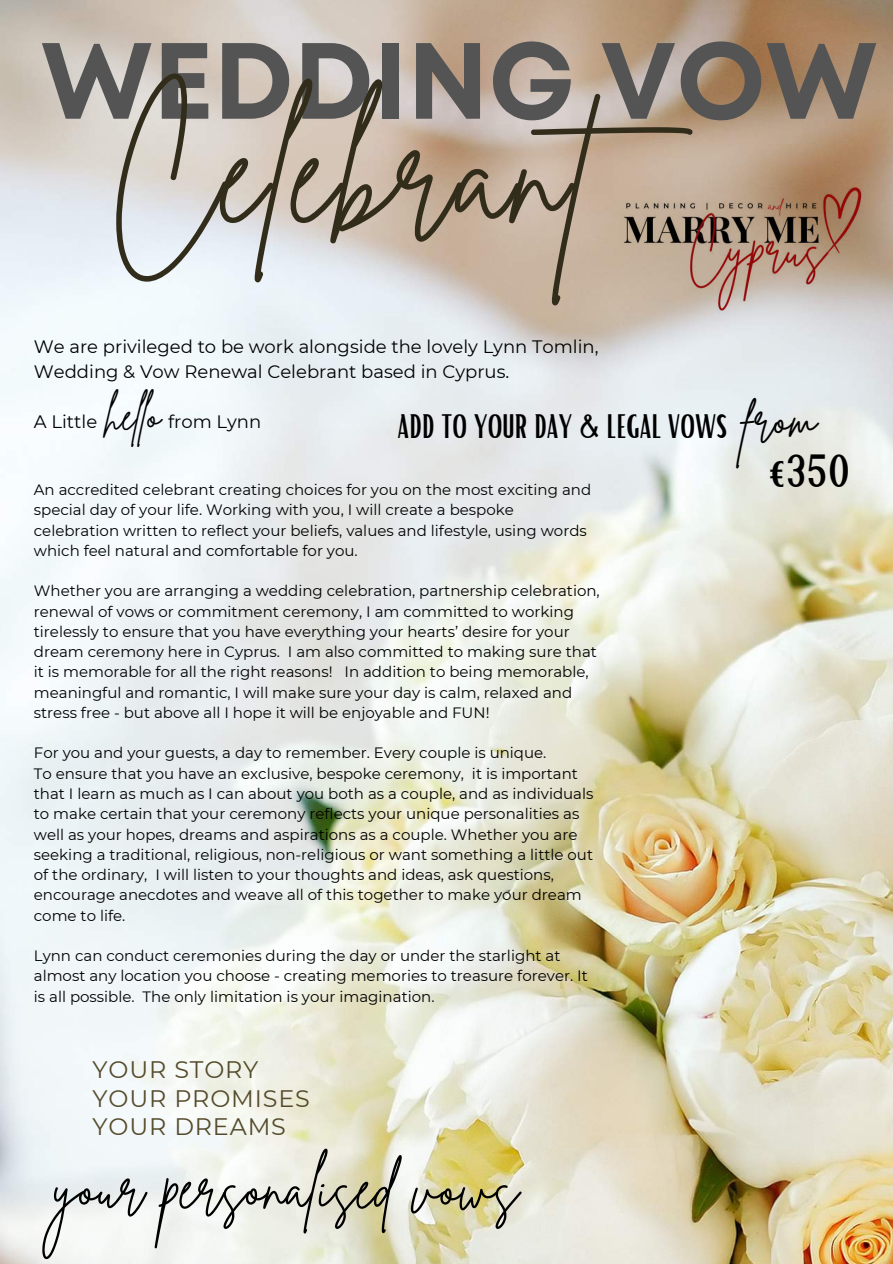
<style>
.page{position:relative;width:893px;height:1264px;background:#fff}
.page>*{position:absolute;margin:0;border:0;box-sizing:border-box;transform-origin:0 0}
.t1{font:144px "Brittany Signature";letter-spacing:.025em;color:#322c1b}
.t2{font:700 108px "Mont";color:#545454}
.t3{font:60px "Brittany Signature";color:#000}
.t4{font:49.95px "Brittany Signature";color:#000}
.t5{font:45px "Bright";color:#000}
.t6{font:41.1px "Brittany Signature";color:#000}
.t7{font:32.85px "Bright";color:#000}
.t8{font:23.85px/28.5px "Montserrat";letter-spacing:.035em;color:#554b2c}
.t9{font:18px/24.8px "Montserrat";color:#000}
.t10{font:15px/20.2px "Montserrat";color:#000}
</style>
<div class="page">
<img style="left:0;top:0;width:892px;height:1263px">
<img style="left:600px;top:154px;width:272px;height:175px">
<h2 class="t2" style="left:41px;top:40px;width:838px">WEDDING VOW</h2>
<h1 class="t1" style="left:109px;top:78px;width:624px">Celebrant</h1>
<p class="t9" style="left:34px;top:334px;width:566px">We are privileged to be work alongside the lovely Lynn Tomlin,<br>Wedding &amp; Vow Renewal Celebrant based in Cyprus.</p>
<p class="t9" style="left:34px;top:409px;width:65px">A Little</p>
<p class="t9" style="left:168px;top:409px;width:95px">from Lynn</p>
<h3 class="t6" style="left:106px;top:389px;width:57px">helo</h3>
<h3 class="t7" style="left:397px;top:404px;width:331px">ADD TO YOUR DAY &amp; LEGAL VOWS</h3>
<p class="t10" style="left:34px;top:479px;width:559px">An accredited celebrant creating choices for you on the most exciting and special day of your life. Working with you, I will create a bespoke celebration written to reflect your beliefs, values and lifestyle, using words which feel natural and comfortable for you.</p>
<p class="t10" style="left:34px;top:581px;width:567px">Whether you are arranging a wedding celebration, partnership celebration, renewal of vows or commitment ceremony, I am committed to working tirelessly to ensure that you have everything your hearts’ desire for your dream ceremony here in Cyprus. I am also committed to making sure that it is memorable for all the right reasons! In addition to being memorable, meaningful and romantic, I will make sure your day is calm, relaxed and stress free - but above all I hope it will be enjoyable and FUN!</p>
<p class="t10" style="left:34px;top:743px;width:561px">For you and your guests, a day to remember. Every couple is unique.<br>To ensure that you have an exclusive, bespoke ceremony, it is important that I learn as much as I can about you both as a couple, and as individuals to make certain that your ceremony reflects your unique personalities as well as your hopes, dreams and aspirations as a couple. Whether you are seeking a traditional, religious, non-religious or want something a little out of the ordinary, I will listen to your thoughts and ideas, ask questions, encourage anecdotes and weave all of this together to make your dream come to life.</p>
<p class="t10" style="left:34px;top:945px;width:555px">Lynn can conduct ceremonies during the day or under the starlight at almost any location you choose - creating memories to treasure forever. It is all possible. The only limitation is your imagination.</p>
<h3 class="t4" style="left:743px;top:386px;width:75px">from</h3>
<h3 class="t5" style="left:768px;top:442px;width:83px">€350</h3>
<h3 class="t8" style="left:93px;top:1055px;width:219px">YOUR STORY<br>YOUR PROMISES<br>YOUR DREAMS</h3>
<h3 class="t3" style="left:53px;top:1148px;width:467px">your personalised vows</h3>
</div>
